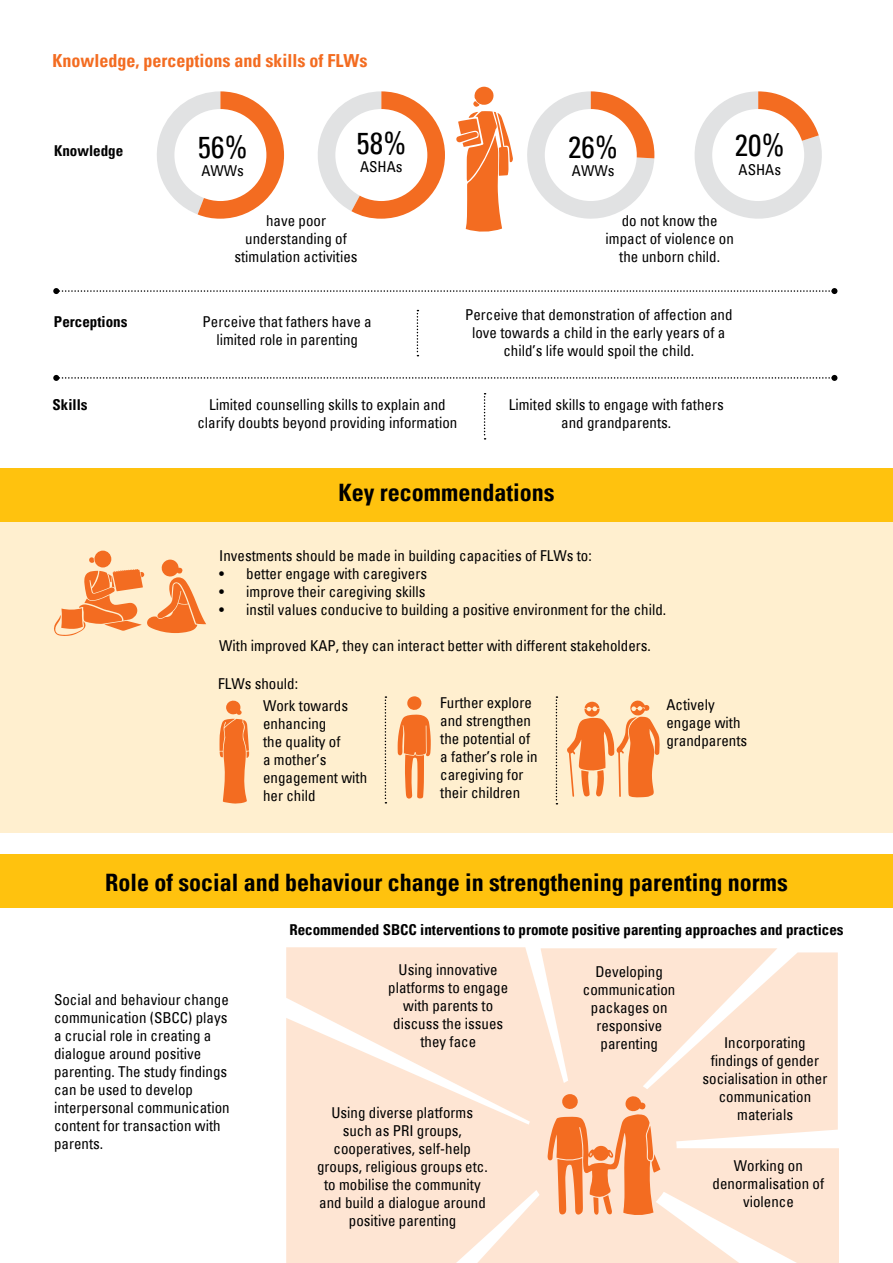
<style>
.page{position:relative;width:893px;height:1263px;background:#fff}
.page>*{position:absolute;margin:0;border:0;box-sizing:border-box;transform-origin:0 0}
.t1{font:condensed 30px "Univers";color:#000}
.t2{font:700 condensed 24px "Univers";letter-spacing:-.005em;color:#000}
.t3{font:700 condensed 18px "Univers";color:#f36c21}
.t4{font:condensed 15px/18px "Univers";color:#000;text-align:center}
.t5{font:700 condensed 15px "Univers";color:#000}
</style>
<div class="page">
<div style="left:777px;top:952px;width:61px;height:142px;background:#fee5d3"></div>
<svg style="left:582px;top:948px;width:195px;height:146px;background:#fee6d6"></svg>
<svg style="left:286px;top:947px;width:296px;height:71px;background:#fee6d5"></svg>
<div style="left:286px;top:1018px;width:296px;height:245px;background:#fee5d3"></div>
<div style="left:525px;top:1073px;width:152px;height:152px;background:#fee5d3;border-radius:50%"></div>
<svg style="left:417px;top:310px;width:1px;height:46px"></svg>
<svg style="left:484px;top:393px;width:2px;height:47px"></svg>
<svg style="left:157px;top:91px;width:127px;height:128px"></svg>
<div style="left:174px;top:109px;width:92px;height:92px;background:#fff;border-radius:50%"></div>
<svg style="left:318px;top:91px;width:127px;height:128px"></svg>
<div style="left:335px;top:109px;width:92px;height:92px;background:#fff;border-radius:50%"></div>
<svg style="left:527px;top:91px;width:127px;height:128px"></svg>
<div style="left:545px;top:109px;width:92px;height:92px;background:#fff;border-radius:50%"></div>
<svg style="left:694px;top:91px;width:128px;height:128px"></svg>
<div style="left:712px;top:109px;width:92px;height:92px;background:#fff;border-radius:50%"></div>
<svg style="left:53px;top:288px;width:784px;height:6px"></svg>
<svg style="left:53px;top:375px;width:784px;height:6px"></svg>
<svg style="left:456px;top:86px;width:57px;height:146px"></svg>
<div style="left:0;top:476px;width:893px;height:357px;background:#ffefcf"></div>
<div style="left:0;top:468px;width:893px;height:53px;background:#ffc20e"></div>
<div style="left:0;top:855px;width:893px;height:53px;background:#ffc20e"></div>
<svg style="left:398px;top:696px;width:33px;height:103px"></svg>
<svg style="left:219px;top:700px;width:30px;height:104px"></svg>
<svg style="left:385px;top:696px;width:1px;height:107px"></svg>
<svg style="left:556px;top:696px;width:1px;height:108px"></svg>
<svg style="left:567px;top:700px;width:93px;height:97px"></svg>
<svg style="left:477px;top:1094px;width:362px;height:169px"></svg>
<div style="left:94px;top:551px;width:17px;height:16px;background:#f36c21;border-radius:50%"></div>
<svg style="left:54px;top:557px;width:152px;height:79px"></svg>
<p class="t3" style="left:52px;top:50px;width:316px">Knowledge, perceptions and skills of FLWs</p>
<p class="t5" style="left:54px;top:141px;width:71px">Knowledge</p>
<p class="t5" style="left:54px;top:312px;width:75px">Perceptions</p>
<h1 class="t1" style="left:198px;top:127px;width:51px">56%</h1>
<p class="t4" style="left:201px;top:161px;width:44px">AWWs</p>
<h1 class="t1" style="left:356px;top:124px;width:51px">58%</h1>
<p class="t4" style="left:360px;top:157px;width:44px">ASHAs</p>
<p class="t4" style="left:234px;top:211px;width:125px">have poor understanding of stimulation activities</p>
<p class="t4" style="left:203px;top:312px;width:171px">Perceive that fathers have a limited role in parenting</p>
<h1 class="t1" style="left:568px;top:128px;width:51px">26%</h1>
<p class="t4" style="left:572px;top:162px;width:44px">AWWs</p>
<h1 class="t1" style="left:735px;top:126px;width:51px">20%</h1>
<p class="t4" style="left:738px;top:161px;width:44px">ASHAs</p>
<p class="t4" style="left:606px;top:211px;width:130px">do not know the impact of violence on the unborn child.</p>
<p class="t4" style="left:465px;top:306px;width:269px">Perceive that demonstration of affection and love towards a child in the early years of a child’s life would spoil the child.</p>
<p class="t5" style="left:52px;top:396px;width:37px">Skills</p>
<p class="t4" style="left:197px;top:396px;width:261px">Limited counselling skills to explain and clarify doubts beyond providing information</p>
<p class="t4" style="left:509px;top:396px;width:216px">Limited skills to engage with fathers and grandparents.</p>
<h2 class="t2" style="left:338px;top:477px;width:217px">Key recommendations</h2>
<p class="t4" style="left:219px;top:547px;width:374px">Investments should be made in building capacities of FLWs to:</p>
<p class="t4" style="left:219px;top:565px;width:209px">• better engage with caregivers</p>
<p class="t4" style="left:219px;top:583px;width:208px">• improve their caregiving skills</p>
<p class="t4" style="left:219px;top:601px;width:448px">• instil values conducive to building a positive environment for the child.</p>
<p class="t4" style="left:219px;top:637px;width:433px">With improved KAP, they can interact better with different stakeholders.</p>
<p class="t4" style="left:263px;top:672px;width:86px;line-height:22.2px;text-align:left;text-indent:-45px">FLWs should:<br>Work towards</p>
<p class="t4" style="left:263px;top:715px;width:106px;text-align:left">enhancing<br>the quality of<br>a mother’s engagement with her child</p>
<p class="t4" style="left:440px;top:693px;width:99px;text-align:left">Further explore and strengthen the potential of a father’s role in caregiving for their children</p>
<p class="t4" style="left:666px;top:696px;width:82px;text-align:left">Actively engage with grandparents</p>
<h2 class="t2" style="left:105px;top:867px;width:684px">Role of social and behaviour change in strengthening parenting norms</h2>
<p class="t5" style="left:289px;top:921px;width:556px">Recommended SBCC interventions to promote positive parenting approaches and practices</p>
<p class="t4" style="left:54px;top:991px;width:177px;text-align:left">Social and behaviour change communication (SBCC) plays a crucial role in creating a dialogue around positive parenting. The study findings can be used to develop interpersonal communication content for transaction with parents.</p>
<p class="t4" style="left:388px;top:961px;width:122px">Using innovative platforms to engage with parents to discuss the issues they face</p>
<p class="t4" style="left:583px;top:962px;width:94px">Developing communication packages on responsive parenting</p>
<p class="t4" style="left:317px;top:1103px;width:172px">Using diverse platforms such as PRI groups, cooperatives, self-help groups, religious groups etc. to mobilise the community and build a dialogue around positive parenting</p>
<p class="t4" style="left:702px;top:1033px;width:127px">Incorporating findings of gender socialisation in other communication materials</p>
<p class="t4" style="left:713px;top:1156px;width:113px">Working on denormalisation of violence</p>
</div>
